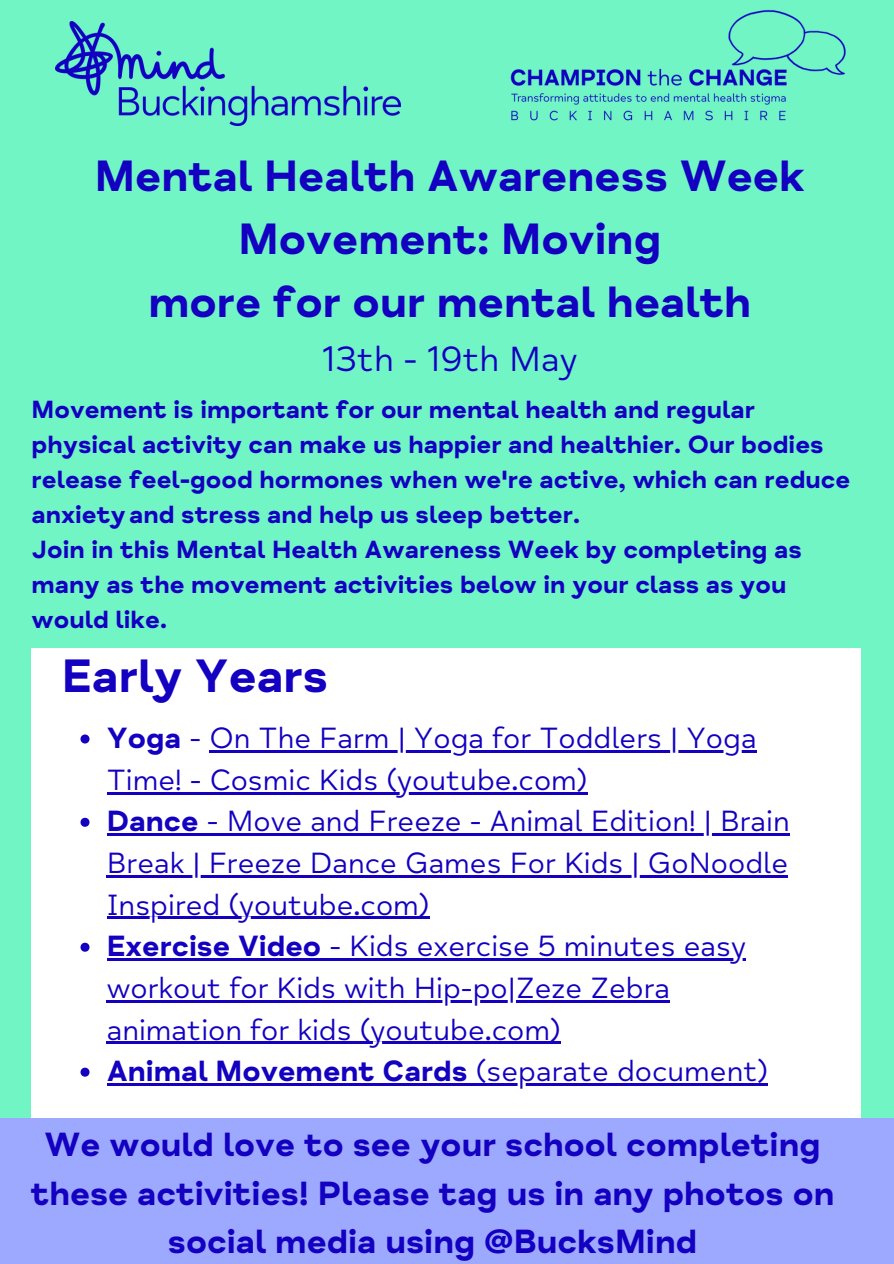
<style>
.page{position:relative;width:894px;height:1264px;background:#fff}
.page>*{position:absolute;margin:0;border:0;box-sizing:border-box;transform-origin:0 0}
.t1{font:700 48px "Mind Meridian";color:#1300c1}
.t2{font:700 45px/62.8px "Mind Meridian";color:#1300c1;text-align:center}
.t3{font:35.7px "Mind Meridian";color:#1300c1}
.t4{font:700 34.35px/48.2px "Mind Meridian";color:#1300c1;text-align:center}
.t5{font:30px/41.7px "Mind Meridian";color:#1300c1}
.t6{font:700 25.5px/34.8px "Mind Meridian";color:#1300c1}
.s1{font-weight:700}
</style>
<div class="page">
<div style="left:0;top:0;width:893px;height:1263px;background:#71f5c4"></div>
<div style="left:32px;top:648px;width:828px;height:573px;background:#fff"></div>
<img style="left:56px;top:22px;width:344px;height:103px">
<img style="left:510px;top:9px;width:336px;height:112px">
<div style="left:0;top:1118px;width:893px;height:145px;background:#9da8ff"></div>
<svg style="left:80px;top:734px;width:9px;height:9px"></svg>
<hr style="left:209px;top:750px;width:547px;height:2px;background:#1300c1">
<hr style="left:107px;top:792px;width:480px;height:2px;background:#1300c1">
<svg style="left:80px;top:817px;width:9px;height:9px"></svg>
<hr style="left:107px;top:833px;width:92px;height:2px;background:#1300c1">
<hr style="left:199px;top:833px;width:27px;height:2px;background:#1300c1">
<hr style="left:226px;top:833px;width:563px;height:2px;background:#1300c1">
<hr style="left:107px;top:875px;width:680px;height:2px;background:#1300c1">
<hr style="left:107px;top:916px;width:322px;height:3px;background:#1300c1">
<svg style="left:80px;top:942px;width:9px;height:9px"></svg>
<hr style="left:107px;top:958px;width:214px;height:2px;background:#1300c1">
<hr style="left:321px;top:958px;width:28px;height:2px;background:#1300c1">
<hr style="left:349px;top:958px;width:396px;height:2px;background:#1300c1">
<hr style="left:107px;top:1000px;width:563px;height:2px;background:#1300c1">
<hr style="left:107px;top:1041px;width:453px;height:3px;background:#1300c1">
<svg style="left:80px;top:1067px;width:9px;height:9px"></svg>
<hr style="left:107px;top:1083px;width:360px;height:2px;background:#1300c1">
<hr style="left:467px;top:1083px;width:301px;height:2px;background:#1300c1">
<h2 class="t2" style="left:95px;top:146px;width:711px">Mental Health Awareness Week<br>Movement: Moving<br>more for our mental health</h2>
<h2 class="t3" style="left:322px;top:337px;width:257px">13th - 19th May</h2>
<p class="t6" style="left:32px;top:392px;width:820px">Movement is important for our mental health and regular physical activity can make us happier and healthier. Our bodies release feel-good hormones when we're active, which can reduce anxietyand stress and help us sleep better.</p>
<p class="t6" style="left:32px;top:532px;width:771px">Join in this Mental Health Awareness Week by completing as many as the movement activities below in your class as you would like.</p>
<h1 class="t1" style="left:62px;top:646px;width:268px">Early Years</h1>
<p class="t5" style="left:107px;top:717px;width:651px"><span class="s1">Yoga</span> - On The Farm | Yoga for Toddlers | Yoga</p>
<p class="t5" style="left:107px;top:759px;width:684px">Time! - Cosmic Kids (youtube.com)<br><span class="s1">Dance</span> - Move and Freeze - Animal Edition! | Brain</p>
<h3 class="t5" style="left:107px;top:842px;width:682px">Break | Freeze Dance Games For Kids | GoNoodle Inspired (youtube.com)<br><span class="s1">Exercise Video</span> - Kids exercise 5 minutes easy workout for Kids with Hip-po|Zeze Zebra animation for kids (youtube.com)<br><span class="s1">Animal Movement Cards</span> (separate document)</h3>
<h1 class="t4" style="left:31px;top:1121px;width:805px">We would love to see your school completing these activities! Please tag us in any photos on social media using @BucksMind</h1>
</div>
